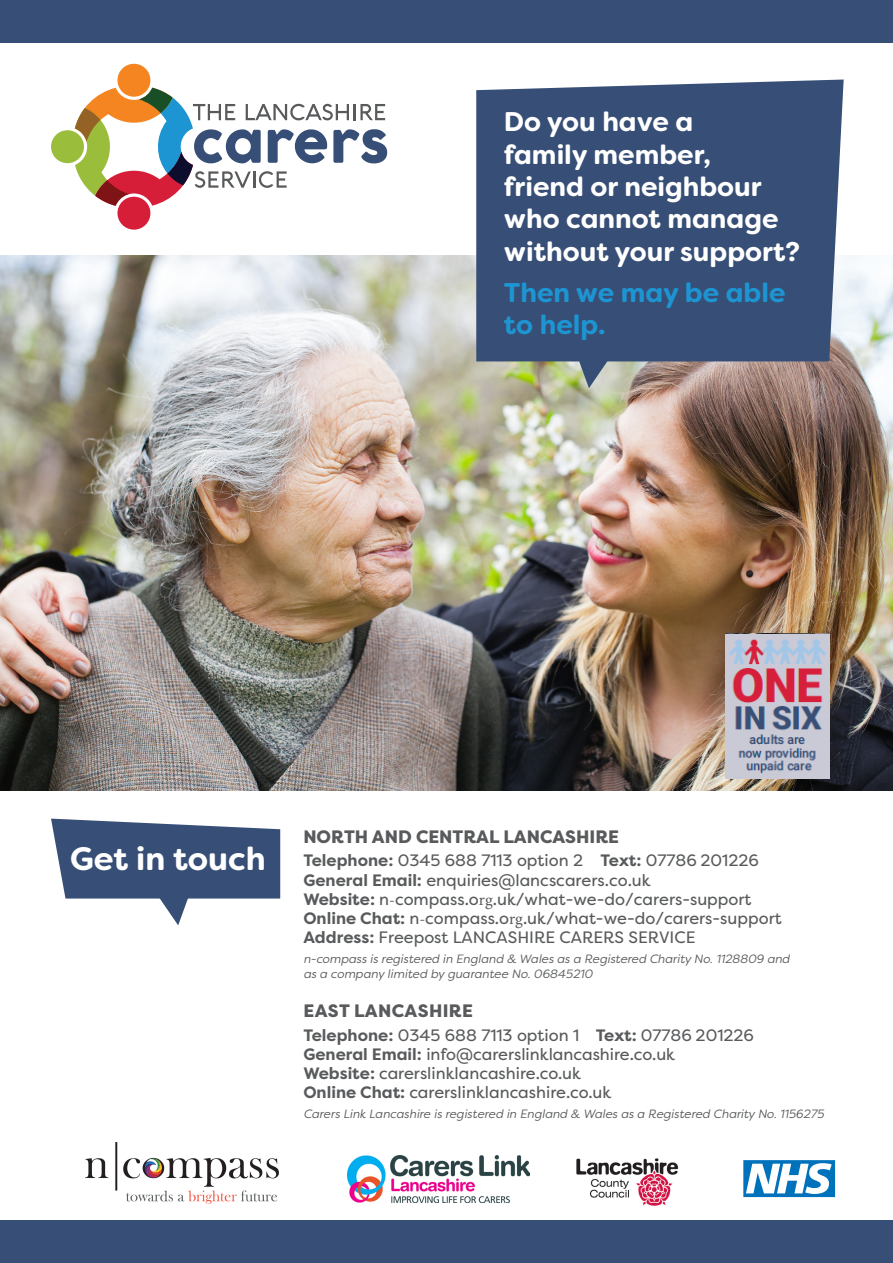
<style>
.page{position:relative;width:893px;height:1263px;background:#fff}
.page>*{position:absolute;margin:0;border:0;box-sizing:border-box;transform-origin:0 0}
.t1{font:700 32.4px "Filson Soft";color:#fff}
.t2{font:700 27px/32.4px "Filson Soft";color:#fff}
.t3{font:700 27px/32.4px "Filson Soft";color:#1d95d3}
.t4{font:800 18px "Filson Pro";color:#585a5c}
.t5{font:800 18px "Filson Pro";letter-spacing:.02em;color:#585a5c}
.t6{font:16.5px/19.2px "Filson Pro";color:#585a5c}
.t7{font:italic 12px/15px "Filson Pro";color:#585a5c}
.s1{font-weight:700}
.s2{font-family:"Minion Pro"}
</style>
<div class="page">
<img style="left:0;top:255px;width:893px;height:536px">
<img style="left:725px;top:634px;width:104px;height:144px">
<svg style="left:743px;top:1160px;width:92px;height:37px"></svg>
<img style="left:576px;top:1158px;width:103px;height:48px">
<img style="left:348px;top:1155px;width:181px;height:47px">
<div style="left:0;top:0;width:893px;height:43px;background:#374f76"></div>
<div style="left:0;top:1220px;width:893px;height:43px;background:#374f76"></div>
<div style="left:117px;top:197px;width:33px;height:33px;background:#d61e39;border-radius:50%"></div>
<div style="left:51px;top:130px;width:33px;height:33px;background:#9abd3b;border-radius:50%"></div>
<div style="left:117px;top:64px;width:33px;height:33px;background:#f58520;border-radius:50%"></div>
<svg style="left:75px;top:88px;width:312px;height:118px"></svg>
<div style="left:476px;top:80px;width:368px;height:281px;background:#374f76"></div>
<svg style="left:579px;top:357px;width:31px;height:31px"></svg>
<svg style="left:51px;top:819px;width:229px;height:106px"></svg>
<img style="left:86px;top:1142px;width:192px;height:61px">
<p class="t2" style="left:504px;top:106px;width:298px">Do you have a<br>family member,<br>friend or neighbour who cannot manage without your support?</p>
<p class="t3" style="left:504px;top:276px;width:283px">Then we may be able to help.</p>
<p class="t1" style="left:70px;top:837px;width:197px">Get in touch</p>
<p class="t4" style="left:303px;top:825px;width:317px">NORTH AND CENTRAL LANCASHIRE</p>
<p class="t6" style="left:303px;top:851px;width:480px"><span class="s1">Telephone:</span> 0345 688 7113 option 2 <span class="s1">Text:</span> 07786 201226<br><span class="s1">General Email:</span> enquiries@lancscarers.co.uk<br><span class="s1">Website:</span> n<span class="s2">-</span>compass.o<span class="s2">rg</span>.uk/what-we-do/carers-support <span class="s1">Online Chat:</span> n<span class="s2">-</span>compass.o<span class="s2">rg</span>.uk/what-we-do/carers-support <span class="s1">Address:</span> Freepost LANCASHIRE CARERS SERVICE</p>
<p class="t7" style="left:303px;top:951px;width:488px">n-compass is registered in England &amp; Wales as a Registered Charity No. 1128809 and as a company limited by guarantee No. 06845210</p>
<p class="t5" style="left:303px;top:999px;width:171px">EAST LANCASHIRE</p>
<p class="t6" style="left:303px;top:1025px;width:452px"><span class="s1">Telephone:</span> 0345 688 7113 option 1 <span class="s1">Text:</span> 07786 201226<br><span class="s1">General Email:</span> info@carerslinklancashire.co.uk<br><span class="s1">Website:</span> carerslinklancashire.co.uk<br><span class="s1">Online Chat:</span> carerslinklancashire.co.uk</p>
<p class="t7" style="left:303px;top:1105px;width:522px">Carers Link Lancashire is registered in England &amp; Wales as a Registered Charity No. 1156275</p>
</div>
